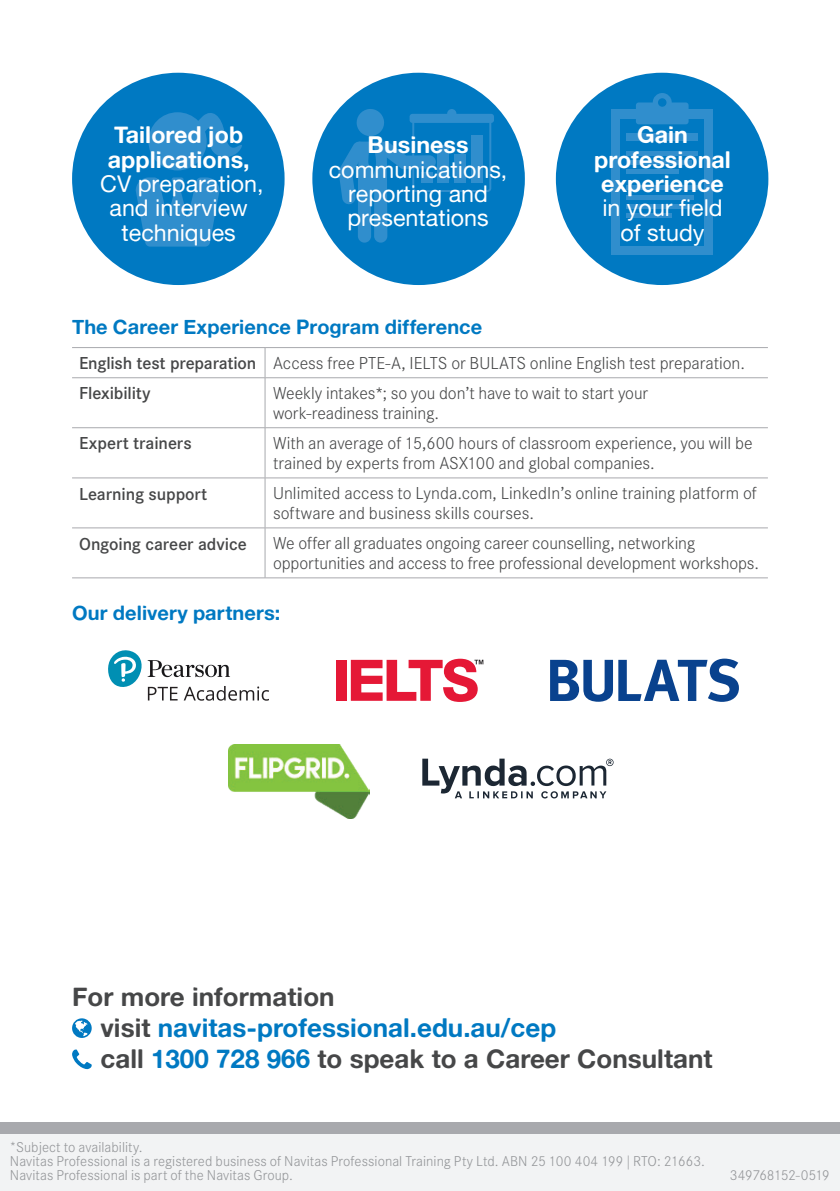
<style>
.page{position:relative;width:840px;height:1191px;background:#fff}
.page>*{position:absolute;margin:0;border:0;box-sizing:border-box;transform-origin:0 0}
.t1{font:26px/31px "Alte Haas Grotesk Bold";color:#464748}
.t2{font:23.2px/24.4px "Alte Haas Grotesk";color:#fff;text-align:center}
.t3{font:23.2px/24.4px "Alte Haas Grotesk Bold";color:#fff;text-align:center}
.t4{font:20px "Alte Haas Grotesk Bold";letter-spacing:.005em;color:#0079c2}
.t5{font:300 17px/20.2px "Corporate SBQ";letter-spacing:-.005em;color:#464748}
.t6{font:500 17px "Corporate SBQ";letter-spacing:-.005em;color:#464748}
.t7{font:300 14px/14px "Corporate SBQ";letter-spacing:.005em;color:#939598}
.t8{font:300 14px "Corporate SBQ";letter-spacing:-.04em;color:#939598}
.s1{font-weight:500}
.s2{color:#0079c2}
.s3{font-size:12px}
</style>
<div class="page">
<div style="left:0;top:1125px;width:839px;height:66px;background:#f2f3f4"></div>
<div style="left:0;top:1122px;width:839px;height:11px;background:#a8a9ad"></div>
<hr style="left:72px;top:347px;width:193px;height:1px;background:#a8a9ad">
<hr style="left:265px;top:347px;width:502px;height:1px;background:#a8a9ad">
<svg style="left:264px;top:348px;width:1px;height:29px"></svg>
<hr style="left:72px;top:377px;width:193px;height:1px;background:#a8a9ad">
<hr style="left:265px;top:377px;width:502px;height:1px;background:#a8a9ad">
<hr style="left:264px;top:378px;width:1px;height:49px;background:#a8a9ad">
<hr style="left:72px;top:427px;width:193px;height:1px;background:#a8a9ad">
<hr style="left:265px;top:427px;width:502px;height:1px;background:#a8a9ad">
<hr style="left:264px;top:428px;width:1px;height:49px;background:#a8a9ad">
<hr style="left:72px;top:477px;width:193px;height:1px;background:#a8a9ad">
<hr style="left:265px;top:477px;width:502px;height:1px;background:#a8a9ad">
<hr style="left:264px;top:478px;width:1px;height:49px;background:#a8a9ad">
<hr style="left:72px;top:527px;width:193px;height:1px;background:#a8a9ad">
<hr style="left:265px;top:527px;width:502px;height:1px;background:#a8a9ad">
<hr style="left:264px;top:528px;width:1px;height:49px;background:#a8a9ad">
<hr style="left:72px;top:577px;width:193px;height:1px;background:#a8a9ad">
<hr style="left:265px;top:577px;width:502px;height:1px;background:#a8a9ad">
<svg style="left:108px;top:650px;width:161px;height:50px"></svg>
<svg style="left:550px;top:660px;width:62px;height:41px"></svg>
<svg style="left:618px;top:658px;width:120px;height:44px"></svg>
<div style="left:336px;top:660px;width:10px;height:41px;background:#e51836"></div>
<svg style="left:350px;top:658px;width:133px;height:44px"></svg>
<svg style="left:72px;top:1018px;width:20px;height:20px"></svg>
<svg style="left:72px;top:1049px;width:20px;height:20px"></svg>
<svg style="left:422px;top:758px;width:191px;height:40px"></svg>
<img style="left:228px;top:744px;width:141px;height:74px">
<svg style="left:312px;top:73px;width:212px;height:212px;fill:#0079c2"></svg>
<svg style="left:338px;top:108px;width:153px;height:135px;background:#0c7ec4"></svg>
<div style="left:409px;top:114px;width:84px;height:9px;background:#308ecd;border-radius:3px"></div>
<div style="left:471px;top:135px;width:11px;height:48px;background:#308ecd"></div>
<div style="left:454px;top:154px;width:11px;height:29px;background:#308ecd"></div>
<div style="left:437px;top:145px;width:12px;height:38px;background:#308ecd"></div>
<div style="left:421px;top:172px;width:11px;height:11px;background:#308ecd"></div>
<div style="left:447px;top:109px;width:9px;height:9px;background:#308ecd;border-radius:50%"></div>
<svg style="left:555px;top:73px;width:213px;height:212px;fill:#0079c2"></svg>
<div style="left:611px;top:109px;width:101px;height:146px;background:#308ecd"></div>
<div style="left:652px;top:93px;width:19px;height:19px;background:#308ecd;border-radius:50%"></div>
<div style="left:620px;top:119px;width:83px;height:126px;background:#0079c2"></div>
<div style="left:635px;top:102px;width:53px;height:22px;background:#308ecd;border-radius:3px"></div>
<hr style="left:626px;top:151px;width:71px;height:4px;background:#308ecd">
<div style="left:626px;top:133px;width:71px;height:8px;background:#308ecd"></div>
<div style="left:626px;top:160px;width:66px;height:5px;background:#308ecd"></div>
<div style="left:626px;top:169px;width:52px;height:5px;background:#308ecd"></div>
<hr style="left:626px;top:195px;width:67px;height:4px;background:#308ecd">
<hr style="left:626px;top:186px;width:71px;height:4px;background:#308ecd">
<div style="left:626px;top:204px;width:69px;height:5px;background:#308ecd"></div>
<div style="left:626px;top:213px;width:45px;height:5px;background:#308ecd"></div>
<div style="left:657px;top:98px;width:9px;height:9px;background:#0079c2;border-radius:50%"></div>
<svg style="left:72px;top:73px;width:212px;height:212px;fill:#0079c2"></svg>
<svg style="left:136px;top:177px;width:83px;height:70px;background:#2488ca"></svg>
<svg style="left:148px;top:108px;width:95px;height:62px;background:#1c85c8"></svg>
<h2 class="t3" style="left:108px;top:122px;width:143px;text-align:left">Tailored job applications,</h2>
<h2 class="t2" style="left:100px;top:171px;width:165px">CV preparation, and interview techniques</h2>
<h2 class="t3" style="left:367px;top:132px;width:102px">Business</h2>
<h2 class="t2" style="left:328px;top:157px;width:180px">communications, reporting and presentations</h2>
<h2 class="t3" style="left:594px;top:122px;width:138px">Gain professional experience</h2>
<h2 class="t2" style="left:602px;top:196px;width:122px">in your field of study</h2>
<p class="t4" style="left:72px;top:314px;width:411px">The Career Experience Program difference</p>
<p class="t5" style="left:79px;top:348px;width:667px;line-height:30.6px"><span class="s1">English test preparation</span> Access free PTE-A, IELTS or BULATS online English test preparation.<br><span class="s1">Flexibility</span></p>
<p class="t5" style="left:273px;top:383px;width:376px">Weekly intakes*; so you don’t have to wait to start your work-readiness training.</p>
<p class="t6" style="left:79px;top:433px;width:114px">Expert trainers</p>
<p class="t5" style="left:273px;top:433px;width:481px">With an average of 15,600 hours of classroom experience, you will be trained by experts from ASX100 and global companies.</p>
<p class="t6" style="left:79px;top:483px;width:130px">Learning support</p>
<p class="t5" style="left:273px;top:483px;width:485px">Unlimited access to Lynda.com, LinkedIn’s online training platform of software and business skills courses.</p>
<p class="t6" style="left:79px;top:533px;width:169px">Ongoing career advice</p>
<p class="t5" style="left:273px;top:533px;width:487px">We offer all graduates ongoing career counselling, networking opportunities and access to free professional development workshops.</p>
<p class="t4" style="left:72px;top:601px;width:210px">Our delivery partners:</p>
<h1 class="t1" style="left:100px;top:980px;width:613px;text-indent:-28px">For more information<br>visit <span class="s2">navitas-professional.edu.au/cep<br></span>call <span class="s2">1300 728 966</span> to speak to a Career Consultant</h1>
<p class="t7" style="left:10px;top:1140px;width:696px"><span class="s3">*</span>Subject to availability.<br>Navitas Professional is a registered business of Navitas Professional Training Pty Ltd. ABN 25 100 404 199 | RTO: 21663.<br>Navitas Professional is part of the Navitas Group.</p>
<p class="t8" style="left:729px;top:1167px;width:101px">349768152-0519</p>
</div>
